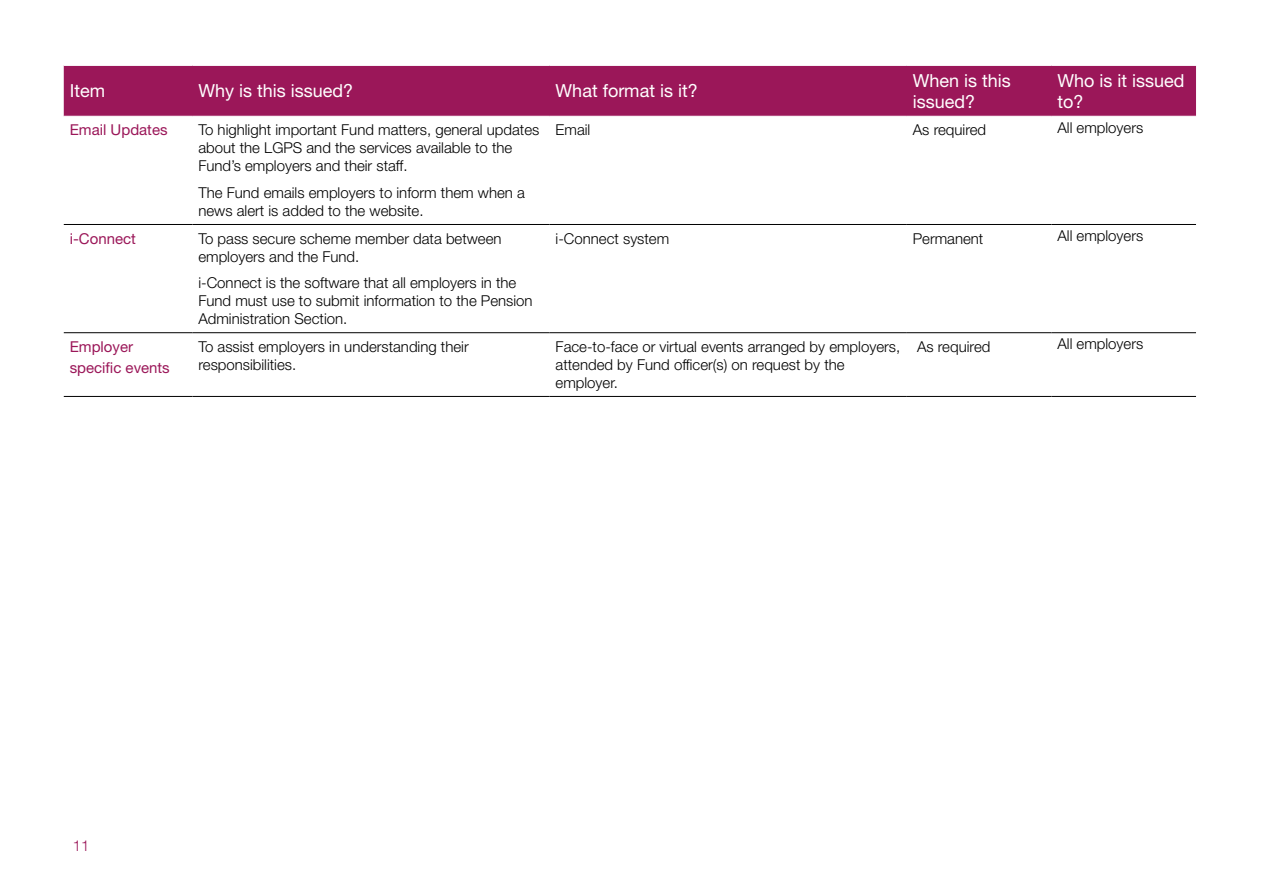
<style>
.page{position:relative;width:1263px;height:893px;background:#fff}
.page>*{position:absolute;margin:0;border:0;box-sizing:border-box;transform-origin:0 0}
.t1{font:18px/21px "Helvetica Neue LT Std";color:#fff}
.t2{font:300 15px/18px "Helvetica Neue LT Std";color:#000}
.t3{font:15px/21px "Helvetica Neue LT Std";color:#9b1759}
.t4{font:300 15px "Helvetica Neue LT Std";color:#9b1759}
</style>
<div class="page">
<div style="left:64px;top:66px;width:1132px;height:50px;background:#9b1759"></div>
<hr style="left:64px;top:224px;width:128px;height:1px;background:#000">
<hr style="left:192px;top:224px;width:358px;height:1px;background:#000">
<hr style="left:550px;top:224px;width:357px;height:1px;background:#000">
<hr style="left:907px;top:224px;width:144px;height:1px;background:#000">
<hr style="left:1051px;top:224px;width:145px;height:1px;background:#000">
<hr style="left:64px;top:332px;width:128px;height:1px;background:#000">
<hr style="left:192px;top:332px;width:358px;height:1px;background:#000">
<hr style="left:550px;top:332px;width:357px;height:1px;background:#000">
<hr style="left:907px;top:332px;width:144px;height:1px;background:#000">
<hr style="left:1051px;top:332px;width:145px;height:1px;background:#000">
<hr style="left:64px;top:396px;width:128px;height:1px;background:#000">
<hr style="left:192px;top:396px;width:358px;height:1px;background:#000">
<hr style="left:550px;top:396px;width:357px;height:1px;background:#000">
<hr style="left:907px;top:396px;width:144px;height:1px;background:#000">
<hr style="left:1051px;top:396px;width:145px;height:1px;background:#000">
<p class="t1" style="left:70px;top:80px;width:37px">Item</p>
<p class="t1" style="left:198px;top:80px;width:156px">Why is this issued?</p>
<p class="t1" style="left:556px;top:80px;width:144px">What format is it?</p>
<p class="t1" style="left:913px;top:70px;width:100px">When is this issued?</p>
<p class="t1" style="left:1057px;top:70px;width:129px">Who is it issued to?</p>
<p class="t3" style="left:70px;top:119px;width:99px">Email Updates</p>
<p class="t2" style="left:198px;top:121px;width:342px">To highlight important Fund matters, general updates about the LGPS and the services available to the<br>Fund’s employers and their staff.</p>
<p class="t2" style="left:198px;top:183px;width:328px">The Fund emails employers to inform them when a news alert is added to the website.</p>
<p class="t2" style="left:556px;top:121px;width:36px">Email</p>
<p class="t2" style="left:913px;top:121px;width:75px">As required</p>
<p class="t2" style="left:1057px;top:118px;width:87px">All employers</p>
<p class="t3" style="left:70px;top:228px;width:68px">i-Connect</p>
<p class="t2" style="left:198px;top:229px;width:305px">To pass secure scheme member data between employers and the Fund.</p>
<p class="t2" style="left:198px;top:274px;width:336px">i-Connect is the software that all employers in the<br>Fund must use to submit information to the Pension<br>Administration Section.</p>
<p class="t2" style="left:556px;top:229px;width:115px">i-Connect system</p>
<p class="t2" style="left:913px;top:229px;width:72px">Permanent</p>
<p class="t2" style="left:1057px;top:227px;width:87px">All employers</p>
<p class="t3" style="left:70px;top:336px;width:102px">Employer specific events</p>
<p class="t2" style="left:198px;top:337px;width:272px">To assist employers in understanding their responsibilities.</p>
<p class="t2" style="left:556px;top:337px;width:346px">Face-to-face or virtual events arranged by employers, attended by Fund officer(s) on request by the employer.</p>
<p class="t2" style="left:917px;top:337px;width:75px">As required</p>
<p class="t2" style="left:1057px;top:335px;width:87px">All employers</p>
<p class="t4" style="left:73px;top:836px;width:18px">11</p>
</div>
